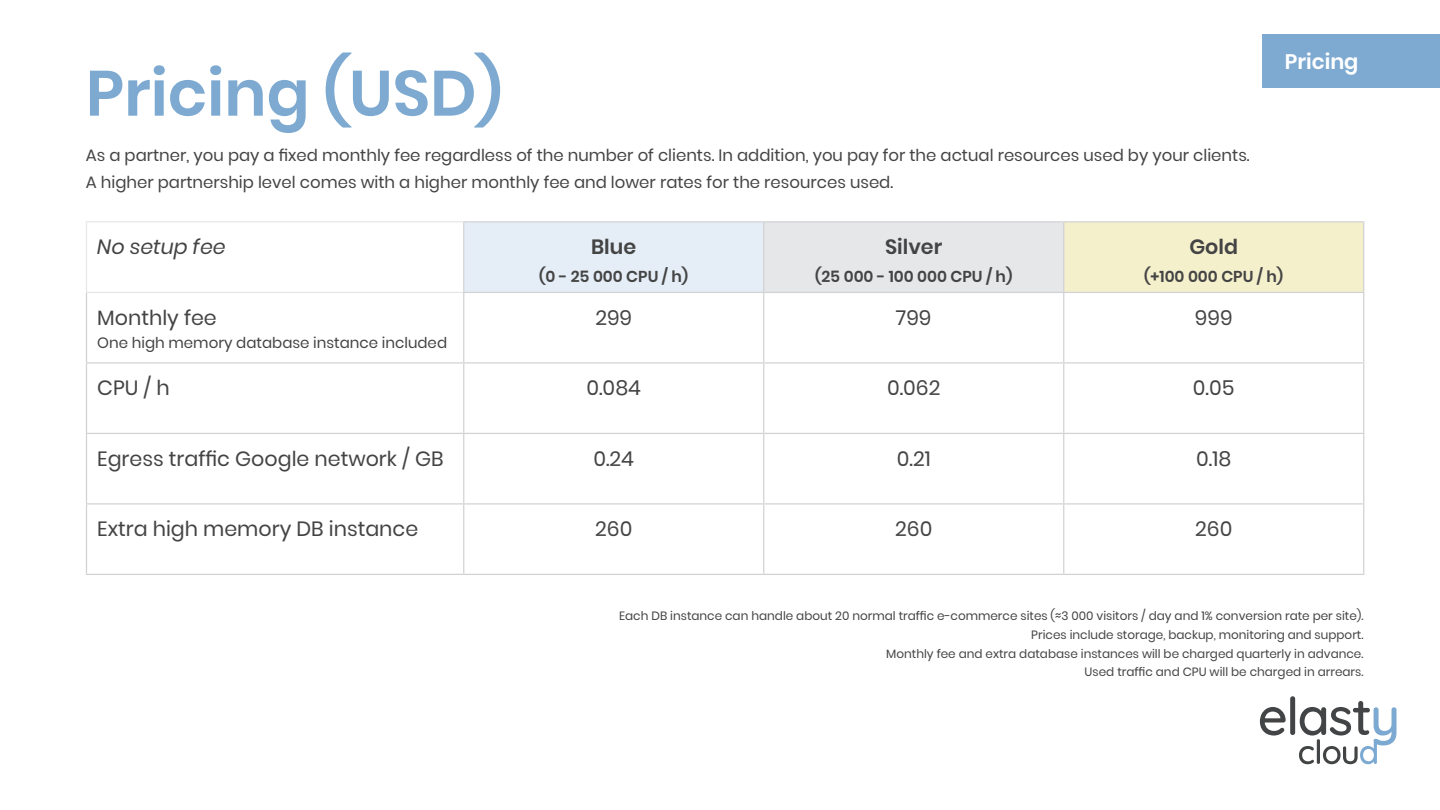
<style>
.page{position:relative;width:1440px;height:810px;background:#fff}
.page>*{position:absolute;margin:0;border:0;box-sizing:border-box;transform-origin:0 0}
.t1{font:600 63.75px "Poppins";color:#7eaad1}
.t2{font:600 21px "Poppins";color:#fff}
.t3{font:20.62px "Poppins";color:#444}
.t4{font:600 20.62px "Poppins";color:#444}
.t5{font:italic 20.62px "Poppins";color:#444}
.t6{font:16.5px/27px "Poppins";color:#444}
.t7{font:600 15.75px "Poppins";color:#444}
.t8{font:15px "Poppins";color:#444}
.t9{font:12px/18.8px "Poppins";color:#444;text-align:right}
</style>
<div class="page">
<svg style="left:1260px;top:696px;width:136px;height:68px"></svg>
<div style="left:464px;top:222px;width:300px;height:70px;background:#e5eef6"></div>
<div style="left:764px;top:222px;width:300px;height:70px;background:#e6e7e9"></div>
<div style="left:1064px;top:222px;width:300px;height:70px;background:#f5f0cc"></div>
<hr style="left:86px;top:221px;width:377px;height:1px;background:#e6e7e9">
<hr style="left:86px;top:222px;width:1px;height:70px;background:#e6e7e9">
<hr style="left:86px;top:292px;width:377px;height:1px;background:#e6e7e9">
<hr style="left:86px;top:293px;width:1px;height:69px;background:#d1d2d4">
<hr style="left:463px;top:293px;width:1px;height:69px;background:#d1d2d4">
<hr style="left:763px;top:293px;width:1px;height:69px;background:#d1d2d4">
<hr style="left:1063px;top:293px;width:1px;height:69px;background:#d1d2d4">
<hr style="left:1363px;top:293px;width:1px;height:69px;background:#d1d2d4">
<hr style="left:86px;top:362px;width:378px;height:2px;background:#d1d2d4">
<hr style="left:86px;top:364px;width:1px;height:69px;background:#d1d2d4">
<hr style="left:464px;top:362px;width:300px;height:2px;background:#d1d2d4">
<hr style="left:463px;top:364px;width:1px;height:69px;background:#d1d2d4">
<hr style="left:764px;top:362px;width:300px;height:2px;background:#d1d2d4">
<hr style="left:763px;top:364px;width:1px;height:69px;background:#d1d2d4">
<hr style="left:1064px;top:362px;width:300px;height:2px;background:#d1d2d4">
<hr style="left:1063px;top:364px;width:1px;height:69px;background:#d1d2d4">
<hr style="left:1363px;top:364px;width:1px;height:69px;background:#d1d2d4">
<hr style="left:86px;top:433px;width:378px;height:1px;background:#d1d2d4">
<hr style="left:86px;top:434px;width:1px;height:69px;background:#d1d2d4">
<hr style="left:464px;top:433px;width:300px;height:1px;background:#d1d2d4">
<hr style="left:463px;top:434px;width:1px;height:69px;background:#d1d2d4">
<hr style="left:764px;top:433px;width:300px;height:1px;background:#d1d2d4">
<hr style="left:763px;top:434px;width:1px;height:69px;background:#d1d2d4">
<hr style="left:1064px;top:433px;width:300px;height:1px;background:#d1d2d4">
<hr style="left:1063px;top:434px;width:1px;height:69px;background:#d1d2d4">
<hr style="left:1363px;top:434px;width:1px;height:69px;background:#d1d2d4">
<hr style="left:86px;top:503px;width:378px;height:2px;background:#d1d2d4">
<hr style="left:86px;top:505px;width:1px;height:69px;background:#d1d2d4">
<hr style="left:464px;top:503px;width:300px;height:2px;background:#d1d2d4">
<hr style="left:463px;top:505px;width:1px;height:69px;background:#d1d2d4">
<hr style="left:764px;top:503px;width:300px;height:2px;background:#d1d2d4">
<hr style="left:763px;top:505px;width:1px;height:69px;background:#d1d2d4">
<hr style="left:1064px;top:503px;width:300px;height:2px;background:#d1d2d4">
<hr style="left:1063px;top:505px;width:1px;height:69px;background:#d1d2d4">
<hr style="left:1363px;top:505px;width:1px;height:69px;background:#d1d2d4">
<hr style="left:86px;top:574px;width:378px;height:1px;background:#d1d2d4">
<hr style="left:464px;top:574px;width:300px;height:1px;background:#d1d2d4">
<hr style="left:764px;top:574px;width:300px;height:1px;background:#d1d2d4">
<hr style="left:1064px;top:574px;width:300px;height:1px;background:#d1d2d4">
<hr style="left:463px;top:221px;width:301px;height:1px;background:#d1d2d4">
<hr style="left:463px;top:222px;width:1px;height:70px;background:#d1d2d4">
<hr style="left:764px;top:221px;width:300px;height:1px;background:#d1d2d4">
<hr style="left:763px;top:222px;width:1px;height:70px;background:#d1d2d4">
<hr style="left:1064px;top:221px;width:300px;height:1px;background:#d1d2d4">
<hr style="left:1063px;top:222px;width:1px;height:70px;background:#d1d2d4">
<hr style="left:1363px;top:222px;width:1px;height:70px;background:#d1d2d4">
<hr style="left:463px;top:292px;width:301px;height:1px;background:#d1d2d4">
<hr style="left:764px;top:292px;width:300px;height:1px;background:#d1d2d4">
<hr style="left:1064px;top:292px;width:300px;height:1px;background:#d1d2d4">
<div style="left:1262px;top:34px;width:178px;height:54px;background:#7eaad1"></div>
<p class="t1" style="left:86px;top:56px;width:418px">Pricing (USD)</p>
<p class="t6" style="left:86px;top:142px;width:1165px">As a partner, you pay a fixed monthly fee regardless of the number of clients. In addition, you pay for the actual resources used by your clients.<br>A higher partnership level comes with a higher monthly fee and lower rates for the resources used.</p>
<p class="t2" style="left:1285px;top:49px;width:75px">Pricing</p>
<p class="t5" style="left:97px;top:235px;width:130px">No setup fee</p>
<p class="t4" style="left:591px;top:235px;width:47px">Blue</p>
<p class="t7" style="left:539px;top:267px;width:150px">(0 - 25 000 CPU / h)</p>
<p class="t4" style="left:885px;top:235px;width:59px">Silver</p>
<p class="t7" style="left:815px;top:267px;width:199px">(25 000 - 100 000 CPU / h)</p>
<p class="t4" style="left:1189px;top:235px;width:50px">Gold</p>
<p class="t7" style="left:1144px;top:267px;width:140px">(+100 000 CPU / h)</p>
<p class="t3" style="left:97px;top:306px;width:121px">Monthly fee</p>
<p class="t8" style="left:97px;top:334px;width:351px">One high memory database instance included</p>
<p class="t3" style="left:595px;top:306px;width:38px">299</p>
<p class="t3" style="left:896px;top:306px;width:37px">799</p>
<p class="t3" style="left:1195px;top:306px;width:39px">999</p>
<p class="t3" style="left:97px;top:376px;width:74px">CPU / h</p>
<p class="t3" style="left:586px;top:376px;width:56px">0.084</p>
<p class="t3" style="left:887px;top:376px;width:55px">0.062</p>
<p class="t3" style="left:1193px;top:376px;width:43px">0.05</p>
<p class="t3" style="left:97px;top:447px;width:348px">Egress traffic Google network / GB</p>
<p class="t3" style="left:593px;top:447px;width:42px">0.24</p>
<p class="t3" style="left:897px;top:447px;width:35px">0.21</p>
<p class="t3" style="left:1196px;top:447px;width:37px">0.18</p>
<p class="t3" style="left:97px;top:517px;width:323px">Extra high memory DB instance</p>
<p class="t3" style="left:595px;top:517px;width:39px">260</p>
<p class="t3" style="left:895px;top:517px;width:39px">260</p>
<p class="t3" style="left:1195px;top:517px;width:39px">260</p>
<p class="t9" style="left:619px;top:607px;width:746px">Each DB instance can handle about 20 normal traffic e-commerce sites (≈3 000 visitors / day and 1% conversion rate per site).</p>
<p class="t9" style="left:1031px;top:625px;width:334px">Prices include storage, backup, monitoring and support.</p>
<p class="t9" style="left:886px;top:644px;width:479px">Monthly fee and extra database instances will be charged quarterly in advance.<br>Used traffic and CPU will be charged in arrears.</p>
</div>
